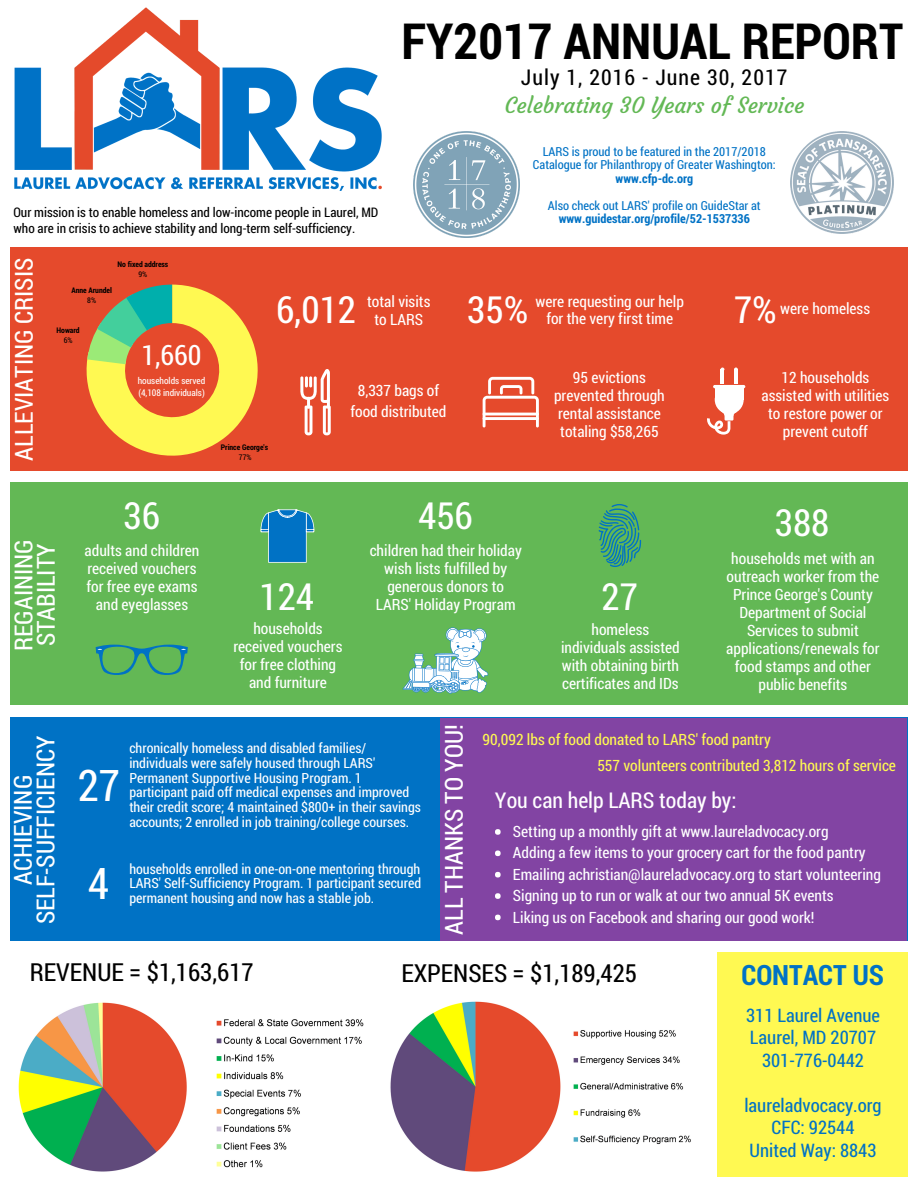
<style>
.page{position:relative;width:918px;height:1188px;background:#fff}
.page>*{position:absolute;margin:0;border:0;box-sizing:border-box;transform-origin:0 0}
.t1{font:700 49.8px "Roboto Condensed";color:#000}
.t2{font:43.65px "Roboto Condensed";color:#fff}
.t3{font:37.35px "Roboto Condensed";color:#fff}
.t4{font:700 28.05px "Roboto Condensed";color:#0072c5}
.t5{font:28.05px "Roboto Condensed";color:#fff}
.t6{font:24.9px/22.5px "Roboto Condensed";color:#fff}
.t7{font:24.9px "Roboto Condensed";color:#000}
.t8{font:21.75px "Courgette";color:#63b855}
.t9{font:21.75px "Roboto Condensed";color:#fff}
.t10{font:21.75px "Roboto Condensed";letter-spacing:.05em;color:#000}
.t11{font:18.75px/22.5px "Roboto Condensed";color:#0072c5;text-align:center}
.t12{font:15.6px/18px "Roboto Condensed";color:#fff;text-align:center}
.t13{font:15.6px "Roboto Condensed";color:#fff952}
.t14{font:13.95px/14.7px "Roboto Condensed";color:#fff;text-align:justify}
.t15{font:13.2px/15.8px "Roboto Condensed";color:#000}
.t16{font:12.45px/13.5px "Roboto Condensed";color:#0072c5;text-align:center}
.t17{font:700 12.45px "Roboto Condensed";color:#0072c5}
.t18{font:9.3px/12.3px "Roboto Condensed";color:#fff}
.t19{font:700 7.8px "Roboto Condensed";color:#000}
.t20{font:7.8px "Roboto Condensed";color:#000}
</style>
<div class="page">
<div style="left:10px;top:248px;width:898px;height:223px;background:#e54a2c"></div>
<div style="left:10px;top:483px;width:898px;height:222px;background:#63b855"></div>
<div style="left:10px;top:717px;width:898px;height:223px;background:#0072c5"></div>
<div style="left:440px;top:718px;width:467px;height:222px;background:#8244a3"></div>
<svg style="left:86px;top:285px;width:172px;height:171px"></svg>
<svg style="left:495px;top:829px;width:6px;height:6px"></svg>
<svg style="left:495px;top:850px;width:6px;height:6px"></svg>
<svg style="left:495px;top:872px;width:6px;height:6px"></svg>
<svg style="left:495px;top:893px;width:6px;height:6px"></svg>
<svg style="left:495px;top:915px;width:6px;height:5px"></svg>
<img style="left:15px;top:8px;width:366px;height:182px">
<img style="left:414px;top:132px;width:106px;height:105px">
<img style="left:791px;top:132px;width:102px;height:102px">
<svg style="left:300px;top:369px;width:31px;height:66px"></svg>
<svg style="left:483px;top:377px;width:56px;height:51px"></svg>
<hr style="left:713px;top:385px;width:32px;height:3px;background:#fff;border-radius:2px">
<div style="left:715px;top:389px;width:29px;height:11px;background:#fff"></div>
<hr style="left:721px;top:369px;width:3px;height:15px;background:#fff">
<hr style="left:734px;top:369px;width:4px;height:15px;background:#fff">
<svg style="left:707px;top:398px;width:37px;height:37px"></svg>
<svg style="left:260px;top:509px;width:55px;height:54px"></svg>
<svg style="left:96px;top:645px;width:92px;height:30px"></svg>
<svg style="left:599px;top:504px;width:42px;height:63px"></svg>
<svg style="left:403px;top:627px;width:85px;height:67px"></svg>
<img style="left:18px;top:1002px;width:346px;height:170px">
<div style="left:718px;top:952px;width:190px;height:225px;background:#fff952"></div>
<img style="left:390px;top:1001px;width:301px;height:171px">
<h1 class="t1" style="left:402px;top:7px;width:503px">FY2017 ANNUAL REPORT</h1>
<h3 class="t10" style="left:521px;top:62px;width:268px">July 1, 2016 - June 30, 2017</h3>
<p class="t15" style="left:13px;top:204px;width:366px">Our mission is to enable homeless and low-income people in Laurel, MD who are in crisis to achieve stability and long-term self-sufficiency.</p>
<h3 class="t8" style="left:505px;top:92px;width:301px">Celebrating 30 Years of Service</h3>
<p class="t16" style="left:533px;top:144px;width:244px">LARS is proud to be featured in the 2017/2018<br>Catalogue for Philanthropy of Greater Washington:</p>
<p class="t17" style="left:616px;top:170px;width:79px">www.cfp-dc.org</p>
<p class="t16" style="left:548px;top:198px;width:214px">Also check out LARS' profile on GuideStar at</p>
<p class="t17" style="left:559px;top:210px;width:193px">www.guidestar.org/profile/52-1537336</p>
<h3 class="t6" style="left:12px;top:461px;width:204px;rotate:-90deg">ALLEVIATING CRISIS</h3>
<p class="t19" style="left:118px;top:258px;width:52px">No fixed address</p>
<p class="t20" style="left:138px;top:269px;width:10px">9%</p>
<p class="t19" style="left:71px;top:284px;width:42px">Anne Arundel</p>
<p class="t20" style="left:87px;top:294px;width:10px">8%</p>
<p class="t19" style="left:57px;top:325px;width:25px">Howard</p>
<p class="t20" style="left:64px;top:335px;width:10px">6%</p>
<h3 class="t5" style="left:142px;top:335px;width:62px">1,660</h3>
<p class="t18" style="left:138px;top:374px;width:69px">households served (4,108 individuals)</p>
<p class="t12" style="left:535px;top:293px;width:150px;line-height:16.8px">were requesting our help for the very first time</p>
<p class="t12" style="left:780px;top:299px;width:91px">were homeless</p>
<p class="t12" style="left:367px;top:292px;width:65px">total visits to LARS</p>
<h3 class="t3" style="left:276px;top:284px;width:82px">6,012</h3>
<h3 class="t3" style="left:467px;top:284px;width:63px">35%</h3>
<h3 class="t3" style="left:734px;top:284px;width:44px">7%</h3>
<p class="t19" style="left:221px;top:442px;width:49px">Prince George's</p>
<p class="t20" style="left:239px;top:452px;width:14px">77%</p>
<p class="t12" style="left:351px;top:379px;width:98px;line-height:21.3px">8,337 bags of food distributed</p>
<p class="t12" style="left:554px;top:368px;width:112px">95 evictions prevented through rental assistance totaling $58,265</p>
<p class="t12" style="left:762px;top:368px;width:129px">12 households assisted with utilities to restore power or prevent cutoff</p>
<h3 class="t3" style="left:124px;top:490px;width:38px">36</h3>
<h3 class="t3" style="left:418px;top:490px;width:56px">456</h3>
<h3 class="t3" style="left:775px;top:496px;width:56px">388</h3>
<h3 class="t6" style="left:11px;top:651px;width:114px;rotate:-90deg">REGAINING<br>STABILITY</h3>
<p class="t12" style="left:85px;top:541px;width:116px">adults and children received vouchers for free eye exams and eyeglasses</p>
<h3 class="t3" style="left:260px;top:571px;width:56px">124</h3>
<p class="t12" style="left:233px;top:619px;width:111px">households received vouchers for free clothing and furniture</p>
<p class="t12" style="left:370px;top:541px;width:154px">children had their holiday wish lists fulfilled by generous donors to<br>LARS' Holiday Program</p>
<h3 class="t3" style="left:602px;top:571px;width:38px">27</h3>
<p class="t12" style="left:561px;top:620px;width:120px">homeless individuals assisted with obtaining birth certificates and IDs</p>
<p class="t12" style="left:726px;top:549px;width:155px">households met with an outreach worker from the<br>Prince George's County<br>Department of Social<br>Services to submit applications/renewals for food stamps and other public benefits</p>
<h3 class="t6" style="left:11px;top:924px;width:190px;text-align:center;rotate:-90deg">ACHIEVING<br>SELF-SUFFICIENCY</h3>
<h3 class="t6" style="left:442px;top:935px;width:212px;rotate:-90deg">ALL THANKS TO YOU!</h3>
<p class="t14" style="left:129px;top:741px;width:293px;text-align:left">chronically homeless and disabled families/ individuals were safely housed through LARS' Permanent Supportive Housing Program. 1 participant paid off medical expenses and improved their credit score; 4 maintained $800+ in their savings accounts; 2 enrolled in job training/college courses.</p>
<h2 class="t2" style="left:78px;top:755px;width:44px">27</h2>
<p class="t14" style="left:129px;top:861px;width:293px">households enrolled in one-on-one mentoring through LARS' Self-Sufficiency Program. 1 participant secured permanent housing and now has a stable job.</p>
<h2 class="t2" style="left:88px;top:853px;width:23px">4</h2>
<p class="t13" style="left:483px;top:728px;width:290px">90,092 lbs of food donated to LARS' food pantry</p>
<p class="t13" style="left:597px;top:754px;width:300px">557 volunteers contributed 3,812 hours of service</p>
<h3 class="t9" style="left:495px;top:785px;width:243px">You can help LARS today by:</h3>
<p class="t12" style="left:513px;top:820px;width:369px;line-height:21.3px;text-align:left">Setting up a monthly gift at www.laureladvocacy.org<br>Adding a few items to your grocery cart for the food pantry Emailing achristian@laureladvocacy.org to start volunteering Signing up to run or walk at our two annual 5K events<br>Liking us on Facebook and sharing our good work!</p>
<h3 class="t7" style="left:30px;top:955px;width:225px">REVENUE = $1,163,617</h3>
<h3 class="t7" style="left:401px;top:956px;width:237px">EXPENSES = $1,189,425</h3>
<h3 class="t4" style="left:741px;top:956px;width:144px">CONTACT US</h3>
<p class="t11" style="left:746px;top:1003px;width:135px">311 Laurel Avenue<br>Laurel, MD 20707<br>301-776-0442</p>
<p class="t11" style="left:744px;top:1093px;width:139px">laureladvocacy.org<br>CFC: 92544<br>United Way: 8843</p>
</div>
